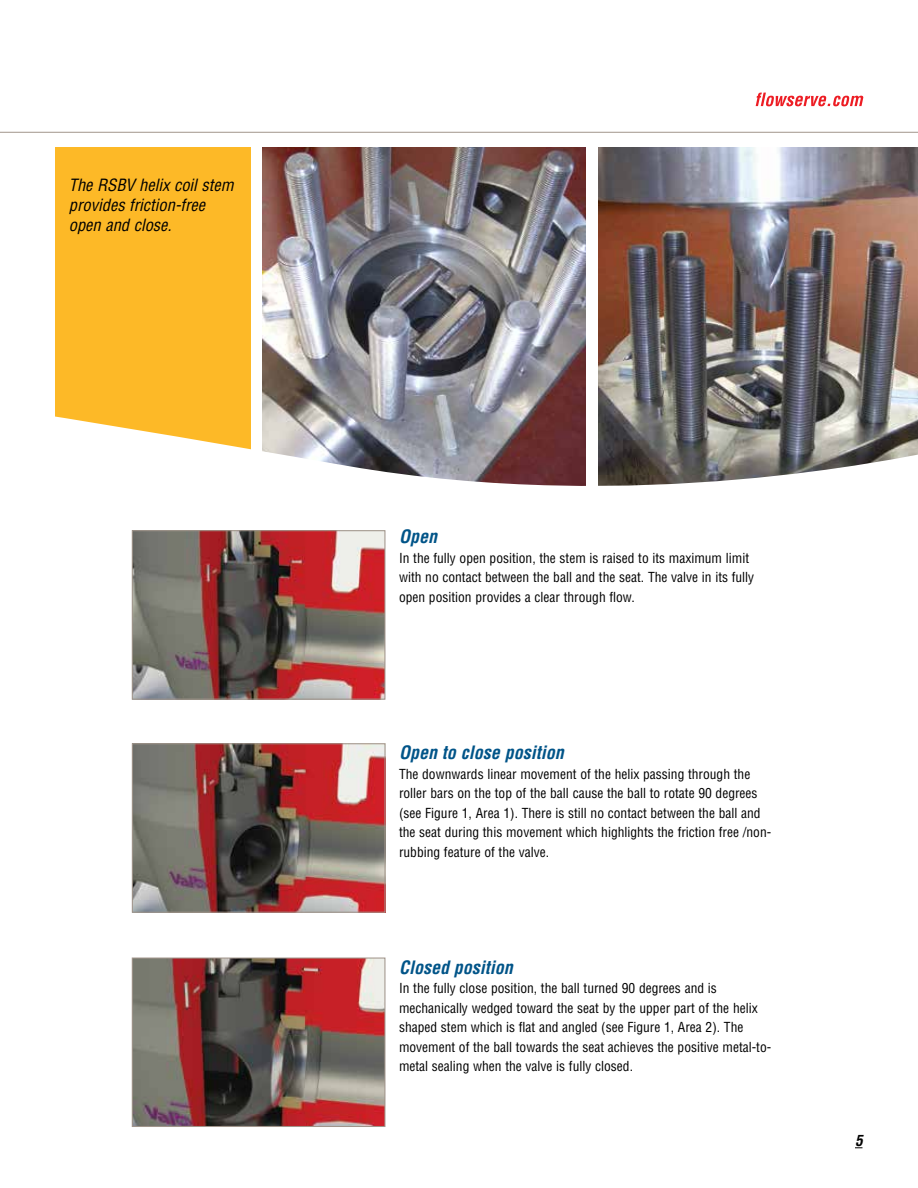
<style>
.page{position:relative;width:918px;height:1188px;background:#fff}
.page>*{position:absolute;margin:0;border:0;box-sizing:border-box;transform-origin:0 0}
.t1{font:italic 700 condensed 18px "Helvetica LT Std";color:#005488}
.t2{font:italic condensed 16.5px/19.8px "Helvetica LT Std";color:#000}
.t3{font:italic 700 condensed 15px "Helvetica LT Std";color:#000}
.t4{font:condensed 13.5px/19.5px "Helvetica LT Std";color:#000}
</style>
<div class="page">
<hr style="left:0;top:132px;width:918px;height:1px;background:#a1958b">
<svg style="left:756px;top:93px;width:107px;height:13px"></svg>
<div style="left:55px;top:148px;width:196px;height:302px;background:#fdb927"></div>
<img style="left:599px;top:148px;width:319px;height:239px">
<img style="left:262px;top:148px;width:323px;height:239px">
<svg style="left:55px;top:387px;width:863px;height:99px"></svg>
<img style="left:134px;top:745px;width:250px;height:166px">
<div style="left:132px;top:743px;width:254px;height:170px;border:1px solid #a1958b"></div>
<img style="left:134px;top:960px;width:249px;height:165px">
<div style="left:132px;top:958px;width:253px;height:169px;border:1px solid #a1958b"></div>
<img style="left:134px;top:532px;width:249px;height:166px">
<div style="left:132px;top:530px;width:253px;height:170px;border:1px solid #a1958b"></div>
<p class="t2" style="left:69px;top:176px;width:166px">The RSBV helix coil stem provides friction-free open and close.</p>
<h1 class="t1" style="left:399px;top:525px;width:39px">Open</h1>
<p class="t4" style="left:399px;top:548px;width:357px">In the fully open position, the stem is raised to its maximum limit with no contact between the ball and the seat. The valve in its fully open position provides a clear through flow.</p>
<h1 class="t1" style="left:399px;top:741px;width:166px">Open to close position</h1>
<p class="t4" style="left:399px;top:764px;width:374px">The downwards linear movement of the helix passing through the roller bars on the top of the ball cause the ball to rotate 90 degrees (see Figure 1, Area 1). There is still no contact between the ball and the seat during this movement which highlights the friction free /non&shy;rubbing feature of the valve.</p>
<h1 class="t1" style="left:399px;top:956px;width:115px">Closed position</h1>
<p class="t4" style="left:399px;top:978px;width:374px">In the fully close position, the ball turned 90 degrees and is mechanically wedged toward the seat by the upper part of the helix shaped stem which is flat and angled (see Figure 1, Area 2). The movement of the ball towards the seat achieves the positive metal-to&shy;metal sealing when the valve is fully closed.</p>
<p class="t3" style="left:855px;top:1131px;width:9px">5</p>
</div>
